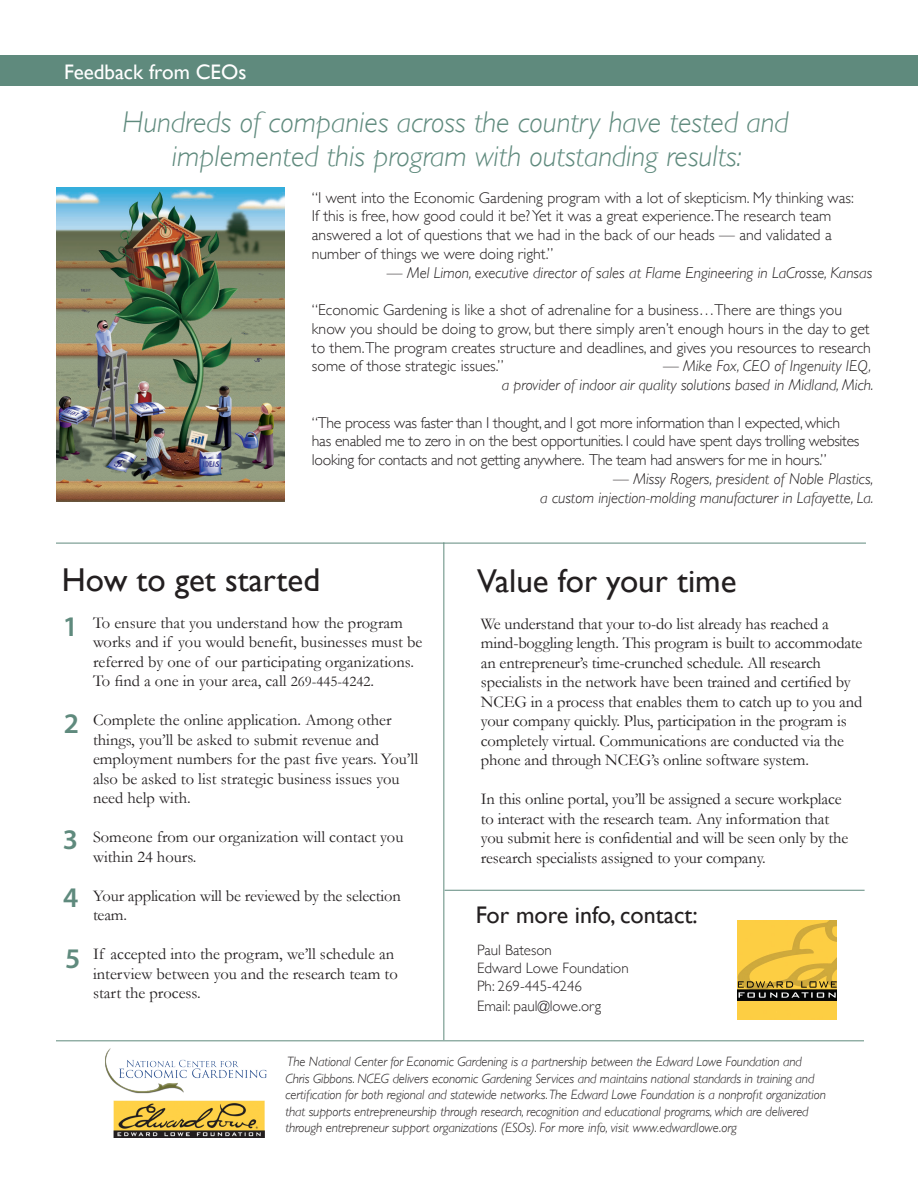
<style>
.page{position:relative;width:918px;height:1188px;background:#fff}
.page>*{position:absolute;margin:0;border:0;box-sizing:border-box;transform-origin:0 0}
.t1{font:33px "Gill Sans";color:#231f20}
.t2{font:italic 300 30px/34.5px "Gill Sans";color:#5f8a7d;text-align:center}
.t3{font:600 28.5px "Myriad Pro";color:#5f8a7d}
.t4{font:24px "Gill Sans";color:#231f20}
.t5{font:21px "Gill Sans";color:#fff}
.t6{font:16.5px/19.5px "Garamond";letter-spacing:-.01em;color:#231f20}
.t7{font:300 15.75px/18.8px "Gill Sans";color:#231f20}
.t8{font:italic 300 15.75px "Gill Sans";color:#231f20}
.t9{font:300 15.75px/18.8px "Gill Sans";letter-spacing:-.02em;color:#231f20}
.t10{font:300 15px "Gill Sans";color:#231f20}
.t11{font:italic 300 13.5px/16.5px "Gill Sans";letter-spacing:-.01em;color:#231f20}
.s1{font-size:15px}
</style>
<div class="page">
<hr style="left:443px;top:542px;width:1px;height:498px;background:#5f8a7d">
<hr style="left:56px;top:543px;width:810px;height:1px;background:#5f8a7d">
<hr style="left:445px;top:890px;width:420px;height:1px;background:#5f8a7d">
<hr style="left:56px;top:1040px;width:808px;height:1px;background:#5f8a7d">
<img style="left:57px;top:188px;width:227px;height:313px">
<div style="left:0;top:55px;width:918px;height:31px;background:#5f8a7d"></div>
<img style="left:737px;top:921px;width:99px;height:99px">
<img style="left:113px;top:1101px;width:151px;height:37px">
<img style="left:105px;top:1048px;width:162px;height:45px">
<p class="t5" style="left:64px;top:59px;width:184px">Feedback from CEOs</p>
<p class="t2" style="left:123px;top:105px;width:668px">Hundreds of companies across the country have tested and implemented this program with outstanding results:</p>
<p class="t7" style="left:312px;top:187px;width:543px">“I went into the Economic Gardening program with a lot of skepticism. My thinking was:<br>If this is free, how good could it be? Yet it was a great experience.The research team answered a lot of questions that we had in the back of our heads — and validated a number of things we were doing right.”</p>
<p class="t8" style="left:387px;top:264px;width:487px">— Mel Limon, executive director of sales at Flame Engineering in LaCrosse, Kansas</p>
<p class="t7" style="left:312px;top:300px;width:561px">“Economic Gardening is like a shot of adrenaline for a business…There are things you know you should be doing to grow, but there simply aren’t enough hours in the day to get to them.The program creates structure and deadlines, and gives you resources to research some of those strategic issues.”</p>
<p class="t8" style="left:663px;top:357px;width:210px">— Mike Fox, CEO of Ingenuity IEQ,</p>
<p class="t8" style="left:502px;top:376px;width:373px">a provider of indoor air quality solutions based in Midland, Mich.</p>
<p class="t9" style="left:312px;top:412px;width:549px">“The process was faster than I thought, and I got more information than I expected, which has enabled me to zero in on the best opportunities. I could have spent days trolling websites looking for contacts and not getting anywhere. The team had answers for me in hours.”</p>
<p class="t8" style="left:613px;top:470px;width:262px">— Missy Rogers, president of Noble Plastics,</p>
<p class="t8" style="left:540px;top:489px;width:335px">a custom injection-molding manufacturer in Lafayette, La.</p>
<p class="t1" style="left:62px;top:560px;width:260px">How to get started</p>
<p class="t6" style="left:93px;top:612px;width:331px">To ensure that you understand how the program works and if you would benefit, businesses must be referred by one of our participating organizations.<br>To find a one in your area, call <span class="s1">269-445-4242</span>.</p>
<p class="t6" style="left:93px;top:710px;width:327px">Complete the online application. Among other things, you’ll be asked to submit revenue and employment numbers for the past five years. You’ll also be asked to list strategic business issues you need help with.</p>
<p class="t6" style="left:93px;top:827px;width:312px">Someone from our organization will contact you within 24 hours.</p>
<p class="t6" style="left:93px;top:885px;width:309px">Your application will be reviewed by the selection team.</p>
<p class="t6" style="left:93px;top:944px;width:306px">If accepted into the program, we’ll schedule an interview between you and the research team to start the process.</p>
<p class="t3" style="left:63px;top:608px;width:17px">1</p>
<p class="t3" style="left:64px;top:705px;width:17px">2</p>
<p class="t3" style="left:63px;top:821px;width:17px">3</p>
<p class="t3" style="left:63px;top:880px;width:17px">4</p>
<p class="t3" style="left:65px;top:940px;width:17px">5</p>
<p class="t1" style="left:477px;top:561px;width:261px">Value for your time</p>
<p class="t6" style="left:481px;top:614px;width:383px">We understand that your to-do list already has reached a mind-boggling length. This program is built to accommodate an entrepreneur’s time-crunched schedule. All research specialists in the network have been trained and certified by NCEG in a process that enables them to catch up to you and your company quickly. Plus, participation in the program is completely virtual. Communications are conducted via the phone and through NCEG’s online software system.</p>
<p class="t6" style="left:481px;top:789px;width:369px">In this online portal, you’ll be assigned a secure workplace to interact with the research team. Any information that you submit here is confidential and will be seen only by the research specialists assigned to your company.</p>
<p class="t4" style="left:476px;top:900px;width:224px">For more info, contact:</p>
<p class="t10" style="left:477px;top:938px;width:76px">Paul Bateson</p>
<p class="t10" style="left:477px;top:956px;width:153px">Edward Lowe Foundation</p>
<p class="t10" style="left:477px;top:974px;width:107px">Ph: 269-445-4246</p>
<p class="t10" style="left:477px;top:994px;width:126px">Email: paul@lowe.org</p>
<p class="t11" style="left:285px;top:1054px;width:542px">The National Center for Economic Gardening is a partnership between the Edward Lowe Foundation and Chris Gibbons. NCEG delivers economic Gardening Services and maintains national standards in training and certification for both regional and statewide networks. The Edward Lowe Foundation is a nonprofit organization that supports entrepreneurship through research, recognition and educational programs, which are delivered through entrepreneur support organizations (ESOs). For more info, visit www.edwardlowe.org</p>
</div>
